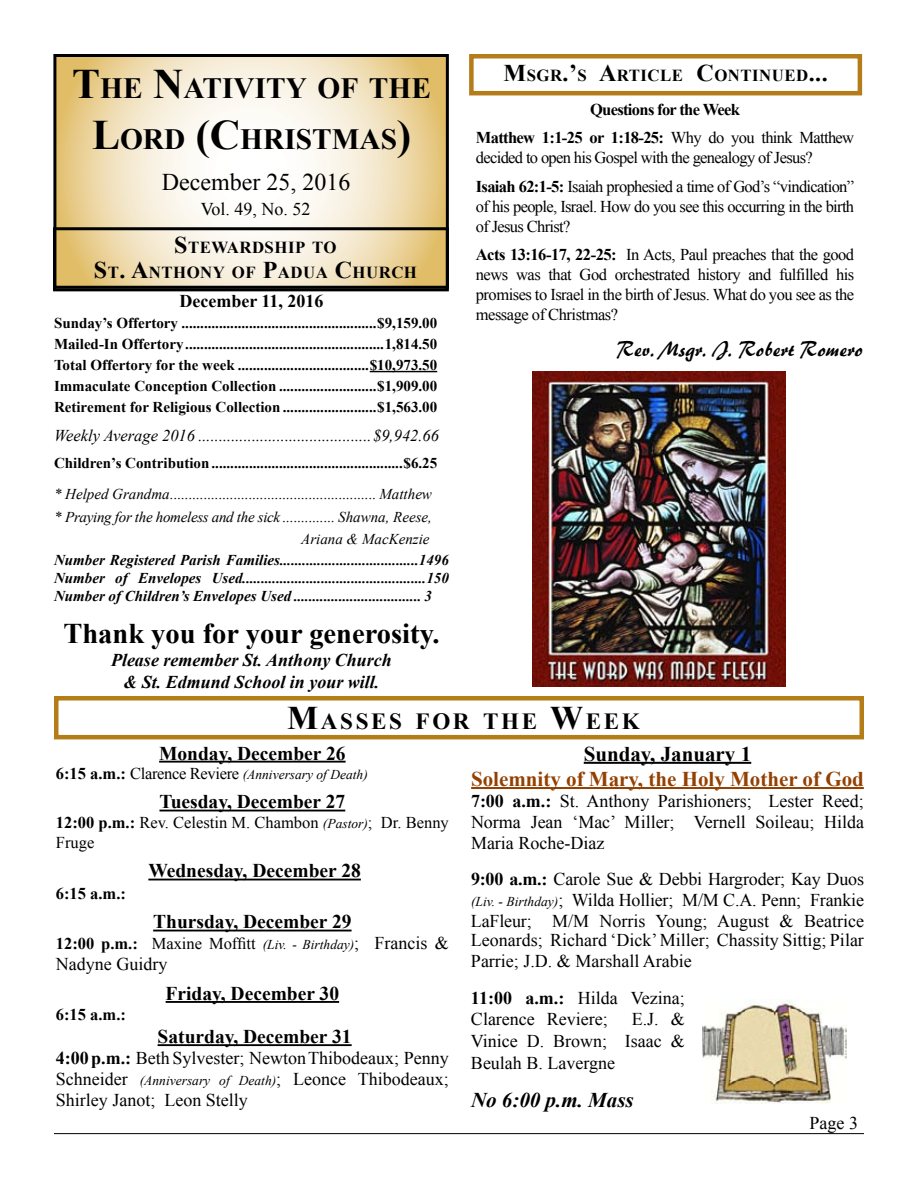
<style>
.page{position:relative;width:918px;height:1188px;background:#fff}
.page>*{position:absolute;margin:0;border:0;box-sizing:border-box;transform-origin:0 0}
.t1{font:700 29.4px/51px "Times New Roman";color:#000;text-align:center}
.t2{font:700 28.5px "Times New Roman";color:#000}
.t3{font:24px "Times New Roman";color:#000}
.t4{font:700 23.1px "Times New Roman";letter-spacing:.115em;color:#000}
.t5{font:700 21px "Times New Roman";color:#934000}
.t6{font:21px "Brushstroke 35 Normal";color:#000}
.t7{font:700 21px "Times New Roman";color:#000}
.t8{font:italic 700 21px "Times New Roman";color:#000}
.t9{font:700 19.5px "Times New Roman";color:#000}
.t10{font:18px/21px "Times New Roman";color:#000;text-align:justify}
.t11{font:italic 700 18px/22.5px "Times New Roman";color:#000;text-align:center}
.t12{font:700 18px "Times New Roman";color:#000}
.t13{font:700 16.8px/25.5px "Times New Roman";letter-spacing:.03em;color:#000;text-align:center}
.t14{font:16.5px/19.8px "Times New Roman";letter-spacing:-.04em;color:#000}
.t15{font:700 16.5px/28.8px "Times New Roman";letter-spacing:-.04em;color:#000;text-align:center}
.t16{font:italic 16.5px "Times New Roman";color:#000}
.t17{font:16.5px/19.8px "Times New Roman";color:#000}
.t18{font:700 15px/21px "Times New Roman";color:#000;text-align:justify}
.t19{font:italic 700 15px/18px "Times New Roman";color:#000;text-align:justify}
.t20{font:italic 15px/22.5px "Times New Roman";color:#000;text-align:right}
.t21{font:italic 13.5px "Times New Roman";color:#000}
.s1{font-size:42px}
.s2{font-size:24px}
.s3{font-weight:400}
.s4{font-weight:700}
.s5{font-size:33px}
.s6{font-weight:700;font-style:normal;font-size:16.5px}
.s7{font-style:normal;font-size:16.5px}
.s8{font-style:italic;font-size:13.5px}
.s9{font-style:normal;font-size:18px}
</style>
<div class="page">
<hr style="left:54px;top:1133px;width:810px;height:1px;background:#000">
<img style="left:702px;top:1000px;width:145px;height:103px">
<svg style="left:57px;top:58px;width:388px;height:227px"></svg>
<div style="left:53px;top:54px;width:396px;height:235px;border:3px solid #000"></div>
<div style="left:53px;top:227px;width:396px;height:64px;border:3px solid #000"></div>
<hr style="left:370px;top:371px;width:67px;height:1px;background:#000">
<hr style="left:159px;top:761px;width:187px;height:2px;background:#000">
<hr style="left:159px;top:810px;width:186px;height:1px;background:#000">
<hr style="left:148px;top:879px;width:213px;height:1px;background:#000">
<hr style="left:153px;top:930px;width:199px;height:1px;background:#000">
<hr style="left:166px;top:1001px;width:173px;height:2px;background:#000">
<hr style="left:158px;top:1044px;width:194px;height:2px;background:#000">
<hr style="left:584px;top:762px;width:167px;height:2px;background:#000">
<hr style="left:471px;top:787px;width:393px;height:2px;background:#934000">
<div style="left:54px;top:696px;width:810px;height:43px;border:4px solid #b47d17"></div>
<div style="left:469px;top:54px;width:393px;height:41px;border:4px solid #b47d19"></div>
<img style="left:533px;top:372px;width:253px;height:315px">
<h1 class="t1" style="left:72px;top:62px;width:360px"><span class="s1">T</span>HE <span class="s1">N</span>ATIVITY OF THE<br><span class="s1">L</span>ORD <span class="s1">(C</span>HRISTMAS<span class="s1">)</span></h1>
<h3 class="t3" style="left:162px;top:166px;width:190px">December 25, 2016</h3>
<p class="t10" style="left:201px;top:198px;width:111px">Vol. 49, No. 52</p>
<p class="t13" style="left:94px;top:234px;width:325px"><span class="s2">S</span>TEWARDSHIP TO<br><span class="s2">S</span>T<span class="s2">. A</span>NTHONY OF <span class="s2">P</span>ADUA <span class="s2">C</span>HURCH</p>
<p class="t12" style="left:179px;top:288px;width:146px">December 11, 2016</p>
<p class="t18" style="left:54px;top:312px;width:385px">Sunday’s Offertory ....................................................$9,159.00<br>Mailed-In Offertory.....................................................1,814.50<br>Total Offertory for the week ...................................$10,973.50<br>Immaculate Conception Collection ..........................$1,909.00<br>Retirement for Religious Collection .........................$1,563.00</p>
<p class="t16" style="left:54px;top:424px;width:387px">Weekly Average 2016 ..........................................$9,942.66</p>
<p class="t18" style="left:54px;top:452px;width:385px">Children’s Contribution...................................................$6.25</p>
<p class="t20" style="left:54px;top:483px;width:379px">* Helped Grandma....................................................... Matthew * Praying for the homeless and the sick .............. Shawna, Reese,<br>Ariana &amp; MacKenzie</p>
<p class="t19" style="left:54px;top:551px;width:396px">Number Registered Parish Families.....................................1496<br>Number of Envelopes Used.................................................150<br>Number of Children’s Envelopes Used .................................. 3</p>
<h2 class="t2" style="left:63px;top:614px;width:378px">Thank you for your generosity.</h2>
<p class="t11" style="left:111px;top:648px;width:282px">Please remember St. Anthony Church &amp; St. Edmund School in your will.</p>
<p class="t13" style="left:504px;top:62px;width:326px"><span class="s2">M</span>SGR<span class="s2">.’</span>S <span class="s2">A</span>RTICLE <span class="s2">C</span>ONTINUED<span class="s2">...</span></p>
<p class="t15" style="left:476px;top:94px;width:380px">Questions for the Week<br>Matthew 1:1-25 or 1:18-25: <span class="s3">Why do you think Matthew</span></p>
<p class="t14" style="left:476px;top:143px;width:380px;line-height:28.8px">decided to open his Gospel with the genealogy of Jesus?<br><span class="s4">Isaiah 62:1-5:</span> Isaiah prophesied a time of God’s “vindication”</p>
<p class="t14" style="left:476px;top:196px;width:380px">of his people, Israel. How do you see this occurring in the birth of Jesus Christ?</p>
<p class="t14" style="left:476px;top:245px;width:380px;text-align:justify"><span class="s4">Acts 13:16-17, 22-25:</span> In Acts, Paul preaches that the good news was that God orchestrated history and fulfilled his promises to Israel in the birth of Jesus. What do you see as the message of Christmas?</p>
<p class="t6" style="left:618px;top:331px;width:248px">Rev. Msgr. J. Robert Romero</p>
<p class="t4" style="left:287px;top:705px;width:354px"><span class="s5">M</span>ASSES FOR THE <span class="s5">W</span>EEK</p>
<p class="t9" style="left:159px;top:740px;width:188px">Monday, December 26</p>
<p class="t21" style="left:56px;top:765px;width:314px"><span class="s6">6:15 a.m.:</span> <span class="s7">Clarence Reviere</span> (Anniversary of Death)</p>
<p class="t9" style="left:159px;top:788px;width:187px">Tuesday, December 27</p>
<p class="t17" style="left:56px;top:813px;width:394px"><span class="s4">12:00 p.m.:</span> Rev. Celestin M. Chambon <span class="s8">(Pastor)</span>; Dr. Benny<br>Fruge</p>
<p class="t9" style="left:148px;top:857px;width:214px">Wednesday, December 28</p>
<p class="t15" style="left:56px;top:879px;width:72px">6:15 a.m.:</p>
<p class="t9" style="left:153px;top:908px;width:200px">Thursday, December 29</p>
<p class="t21" style="left:56px;top:936px;width:395px"><span class="s6">12:00 p.m.:</span> <span class="s7">Maxine Moffitt</span> (Liv. - Birthday)<span class="s9">; Francis &amp;</span></p>
<p class="t10" style="left:56px;top:954px;width:113px">Nadyne Guidry</p>
<p class="t9" style="left:166px;top:980px;width:175px">Friday, December 30</p>
<p class="t15" style="left:56px;top:999px;width:72px">6:15 a.m.:</p>
<p class="t9" style="left:158px;top:1023px;width:196px">Saturday, December 31</p>
<p class="t10" style="left:56px;top:1047px;width:395px"><span class="s4">4:00 p.m.:</span> Beth Sylvester; Newton Thibodeaux; Penny Schneider <span class="s8">(Anniversary of Death)</span>; Leonce Thibodeaux; Shirley Janot; Leon Stelly</p>
<p class="t7" style="left:584px;top:739px;width:169px">Sunday, January 1</p>
<p class="t5" style="left:471px;top:764px;width:394px">Solemnity of Mary, the Holy Mother of God</p>
<p class="t10" style="left:471px;top:790px;width:395px"><span class="s4">7:00 a.m.:</span> St. Anthony Parishioners; Lester Reed; Norma Jean ‘Mac’ Miller; Vernell Soileau; Hilda Maria Roche-Diaz</p>
<p class="t10" style="left:471px;top:868px;width:395px;line-height:20.5px"><span class="s4">9:00 a.m.:</span> Carole Sue &amp; Debbi Hargroder; Kay Duos <span class="s8">(Liv. - Birthday)</span>; Wilda Hollier; M/M C.A. Penn; Frankie LaFleur; M/M Norris Young; August &amp; Beatrice Leonards; Richard ‘Dick’ Miller; Chassity Sittig; Pilar Parrie; J.D. &amp; Marshall Arabie</p>
<p class="t10" style="left:471px;top:987px;width:215px;line-height:21.6px"><span class="s4">11:00 a.m.:</span> Hilda Vezina;<br>Clarence Reviere;</p>
<p class="t10" style="left:471px;top:1008px;width:215px;line-height:21.6px;text-indent:161px">E.J. &amp; Vinice D. Brown; Isaac &amp; Beulah B. Lavergne</p>
<p class="t8" style="left:471px;top:1086px;width:164px">No 6:00 p.m. Mass</p>
<p class="t10" style="left:810px;top:1112px;width:50px">Page 3</p>
</div>
